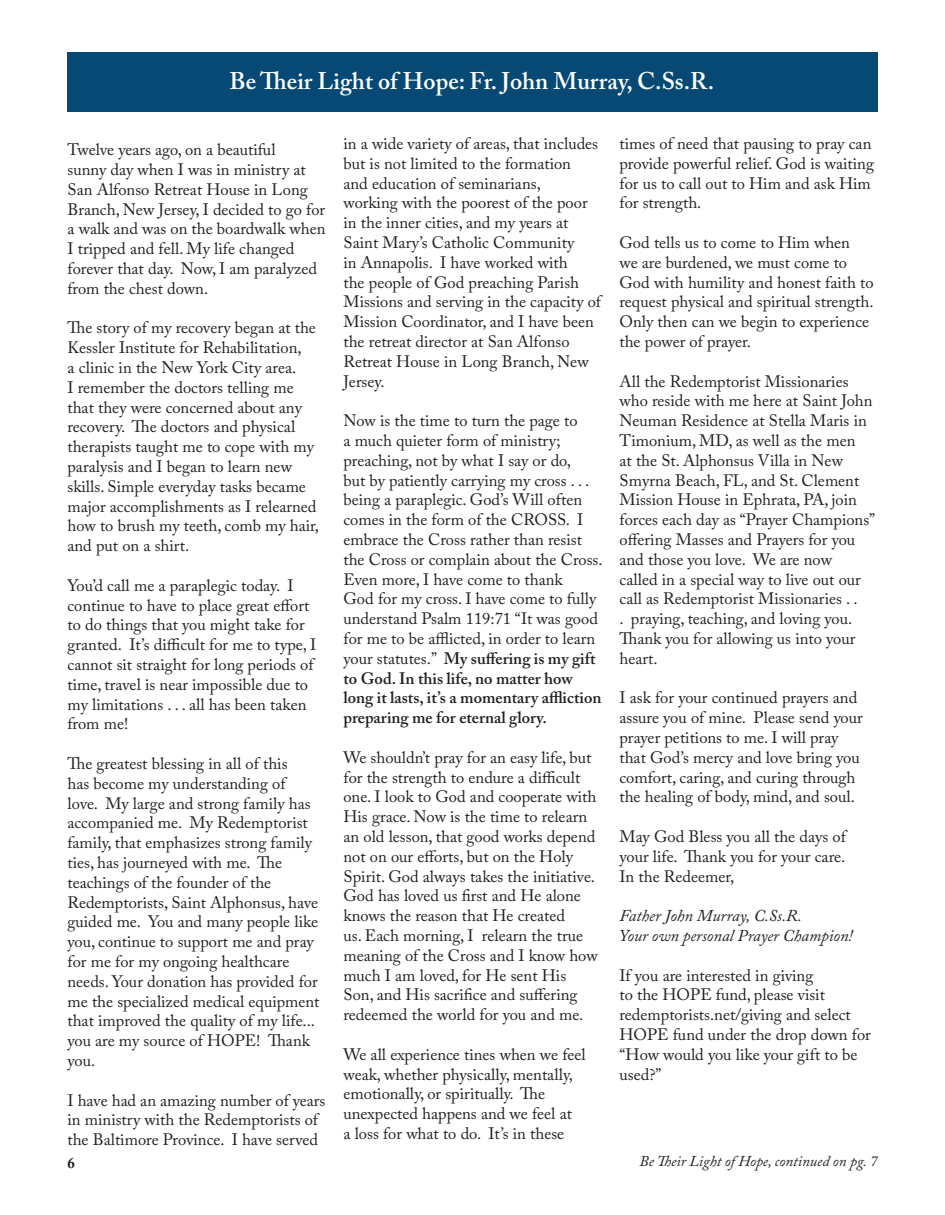
<style>
.page{position:relative;width:945px;height:1215px;background:#fff}
.page>*{position:absolute;margin:0;border:0;box-sizing:border-box;transform-origin:0 0}
.t1{font:600 24px "Adobe Caslon Pro";color:#fff}
.t2{font:16.5px/19.8px "Adobe Caslon Pro";color:#231f20}
.t3{font:italic 16.5px "Adobe Caslon Pro";color:#231f20}
.Paragraph_Style_1{font:italic 15px "Adobe Caslon Pro";color:#231f20}
.t4{font:700 15px "Adobe Caslon Pro";color:#231f20}
.s1{font-weight:600}
</style>
<div class="page">
<div style="left:67px;top:52px;width:811px;height:60px;background:#064975"></div>
<p class="t1" style="left:230px;top:66px;width:486px">Be Their Light of Hope: Fr. John Murray, C.Ss.R.</p>
<p class="t2" style="left:68px;top:140px;width:259px">Twelve years ago, on a beautiful<br>sunny day when I was in ministry at<br>San Alfonso Retreat House in Long<br>Branch, New Jersey, I decided to go for a walk and was on the boardwalk when<br>I tripped and fell. My life changed forever that day. Now, I am paralyzed from the chest down.</p>
<p class="t2" style="left:68px;top:318px;width:253px">The story of my recovery began at the Kessler Institute for Rehabilitation,<br>a clinic in the New York City area.<br>I remember the doctors telling me that they were concerned about any recovery. The doctors and physical therapists taught me to cope with my paralysis and I began to learn new skills. Simple everyday tasks became major accomplishments as I relearned how to brush my teeth, comb my hair, and put on a shirt.</p>
<p class="t2" style="left:68px;top:575px;width:250px">You’d call me a paraplegic today. I continue to have to place great effort to do things that you might take for granted. It’s difficult for me to type, I cannot sit straight for long periods of time, travel is near impossible due to my limitations . . . all has been taken from me!</p>
<p class="t2" style="left:68px;top:753px;width:254px">The greatest blessing in all of this<br>has become my understanding of love. My large and strong family has accompanied me. My Redemptorist family, that emphasizes strong family ties, has journeyed with me. The teachings of the founder of the<br>Redemptorists, Saint Alphonsus, have guided me. You and many people like you, continue to support me and pray for me for my ongoing healthcare needs. Your donation has provided for me the specialized medical equipment that improved the quality of my life... you are my source of HOPE! Thank you.</p>
<p class="t2" style="left:68px;top:1090px;width:259px">I have had an amazing number of years in ministry with the Redemptorists of the Baltimore Province. I have served</p>
<p class="t2" style="left:344px;top:133px;width:259px">in a wide variety of areas, that includes but is not limited to the formation<br>and education of seminarians,<br>working with the poorest of the poor in the inner cities, and my years at<br>Saint Mary’s Catholic Community<br>in Annapolis. I have worked with<br>the people of God preaching Parish<br>Missions and serving in the capacity of<br>Mission Coordinator, and I have been the retreat director at San Alfonso<br>Retreat House in Long Branch, New<br>Jersey.</p>
<p class="t2" style="left:344px;top:411px;width:261px">Now is the time to turn the page to<br>a much quieter form of ministry; preaching, not by what I say or do,<br>but by patiently carrying my cross . . . being a paraplegic. God’s Will often comes in the form of the CROSS. I embrace the Cross rather than resist the Cross or complain about the Cross.<br>Even more, I have come to thank<br>God for my cross. I have come to fully understand Psalm 119:71 “It was good for me to be afflicted, in order to learn your statutes.” <span class="s1">My suffering is my gift to God. In this life, no matter how long it lasts, it’s a momentary affliction preparing me for eternal glory.</span></p>
<p class="t2" style="left:344px;top:747px;width:256px">We shouldn’t pray for an easy life, but for the strength to endure a difficult one. I look to God and cooperate with His grace. Now is the time to relearn an old lesson, that good works depend not on our efforts, but on the Holy Spirit. God always takes the initiative.<br>God has loved us first and He alone knows the reason that He created<br>us. Each morning, I relearn the true meaning of the Cross and I know how much I am loved, for He sent His Son, and His sacrifice and suffering redeemed the world for you and me.</p>
<p class="t2" style="left:344px;top:1044px;width:244px">We all experience tines when we feel weak, whether physically, mentally, emotionally, or spiritually. The unexpected happens and we feel at<br>a loss for what to do. It’s in these</p>
<p class="t2" style="left:620px;top:133px;width:256px">times of need that pausing to pray can provide powerful relief. God is waiting for us to call out to Him and ask Him for strength.</p>
<p class="t2" style="left:620px;top:232px;width:256px">God tells us to come to Him when<br>we are burdened, we must come to<br>God with humility and honest faith to request physical and spiritual strength.<br>Only then can we begin to experience the power of prayer.</p>
<p class="t2" style="left:620px;top:371px;width:257px">All the Redemptorist Missionaries who reside with me here at Saint John<br>Neuman Residence at Stella Maris in<br>Timonium, MD, as well as the men<br>at the St. Alphonsus Villa in New<br>Smyrna Beach, FL, and St. Clement<br>Mission House in Ephrata, PA, join forces each day as “Prayer Champions” offering Masses and Prayers for you and those you love. We are now<br>called in a special way to live out our call as Redemptorist Missionaries . .<br>. praying, teaching, and loving you.<br>Thank you for allowing us into your heart.</p>
<p class="t2" style="left:620px;top:688px;width:245px">I ask for your continued prayers and assure you of mine. Please send your prayer petitions to me. I will pray that God’s mercy and love bring you comfort, caring, and curing through the healing of body, mind, and soul.</p>
<p class="t2" style="left:620px;top:826px;width:228px">May God Bless you all the days of your life. Thank you for your care.</p>
<p class="t2" style="left:620px;top:866px;width:116px">In the Redeemer,</p>
<p class="t3" style="left:620px;top:906px;width:184px">Father John Murray, C.Ss.R.</p>
<p class="t3" style="left:620px;top:926px;width:235px">Your own personal Prayer Champion!</p>
<p class="t2" style="left:620px;top:965px;width:253px">If you are interested in giving<br>to the HOPE fund, please visit redemptorists.net/giving and select<br>HOPE fund under the drop down for “How would you like your gift to be used?”</p>
<p class="t4" style="left:68px;top:1154px;width:9px">6</p>
<p class="Paragraph_Style_1" style="left:640px;top:1152px;width:239px">Be Their Light of Hope, continued on pg. 7</p>
</div>
